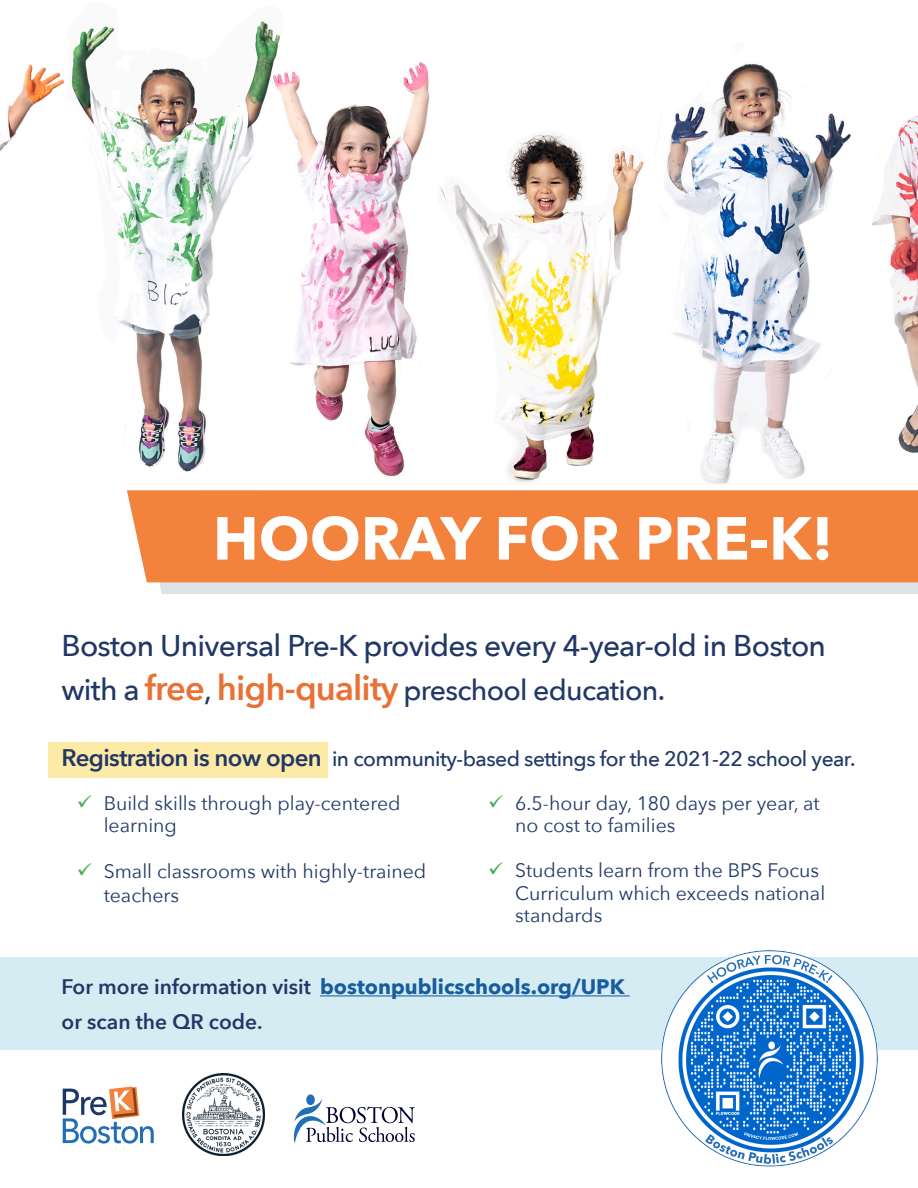
<style>
.page{position:relative;width:918px;height:1188px;background:#fff}
.page>*{position:absolute;margin:0;border:0;box-sizing:border-box;transform-origin:0 0}
.t1{font:700 60px "Avenir Next";color:#fff}
.t2{font:500 30px "Avenir Next";letter-spacing:-.025em;color:#213866}
.t3{font:500 28.5px "Avenir Next";letter-spacing:-.025em;color:#213866}
.t4{font:500 21px "Avenir Next";letter-spacing:-.025em;color:#213866}
.t5{font:600 21px/34.5px "Avenir Next";color:#213866}
.t6{font:19.5px/22.5px "Avenir Next";color:#203967}
.s1{font-size:30px}
.s2{font-weight:600;font-size:34.5px;color:#e97135}
.s3{font-weight:600;font-size:24px}
.s4{font-weight:700;color:#175d9e}
</style>
<div class="page">
<img style="left:0;top:21px;width:918px;height:463px">
<div style="left:1px;top:957px;width:917px;height:92px;background:#d6ecf3"></div>
<div style="left:48px;top:743px;width:280px;height:35px;background:#fdeaa6"></div>
<hr style="left:320px;top:995px;width:310px;height:1px;background:#175d9e">
<svg style="left:157px;top:582px;width:761px;height:12px;background:#dddee2"></svg>
<div style="left:127px;top:490px;width:791px;height:92px;background:#f2823c"></div>
<svg style="left:294px;top:1094px;width:121px;height:50px"></svg>
<svg style="left:63px;top:1087px;width:91px;height:57px"></svg>
<img style="left:183px;top:1073px;width:82px;height:82px">
<img style="left:662px;top:950px;width:216px;height:217px">
<p class="t1" style="left:213px;top:487px;width:622px">HOORAY FOR PRE-K!</p>
<p class="t2" style="left:62px;top:620px;width:766px">Boston Universal Pre-K provides every 4-year-old in Boston</p>
<p class="t3" style="left:62px;top:666px;width:605px"><span class="s1">with a</span> <span class="s2">free</span><span class="s1">,</span> <span class="s2">high-quality</span> preschool education.</p>
<p class="t4" style="left:62px;top:741px;width:795px"><span class="s3">Registration is now open</span> in community-based settings for the 2021-22 school year.</p>
<p class="t6" style="left:104px;top:791px;width:298px">Build skills through play-centered learning</p>
<p class="t6" style="left:104px;top:859px;width:324px;line-height:23.4px">Small classrooms with highly-trained teachers</p>
<p class="t6" style="left:515px;top:791px;width:306px">6.5-hour day, 180 days per year, at no cost to families</p>
<p class="t6" style="left:515px;top:858px;width:312px">Students learn from the BPS Focus<br>Curriculum which exceeds national standards</p>
<p class="t5" style="left:62px;top:969px;width:565px">For more information visit <span class="s4">bostonpublicschools.org/UPK </span>or scan the QR code.</p>
</div>
